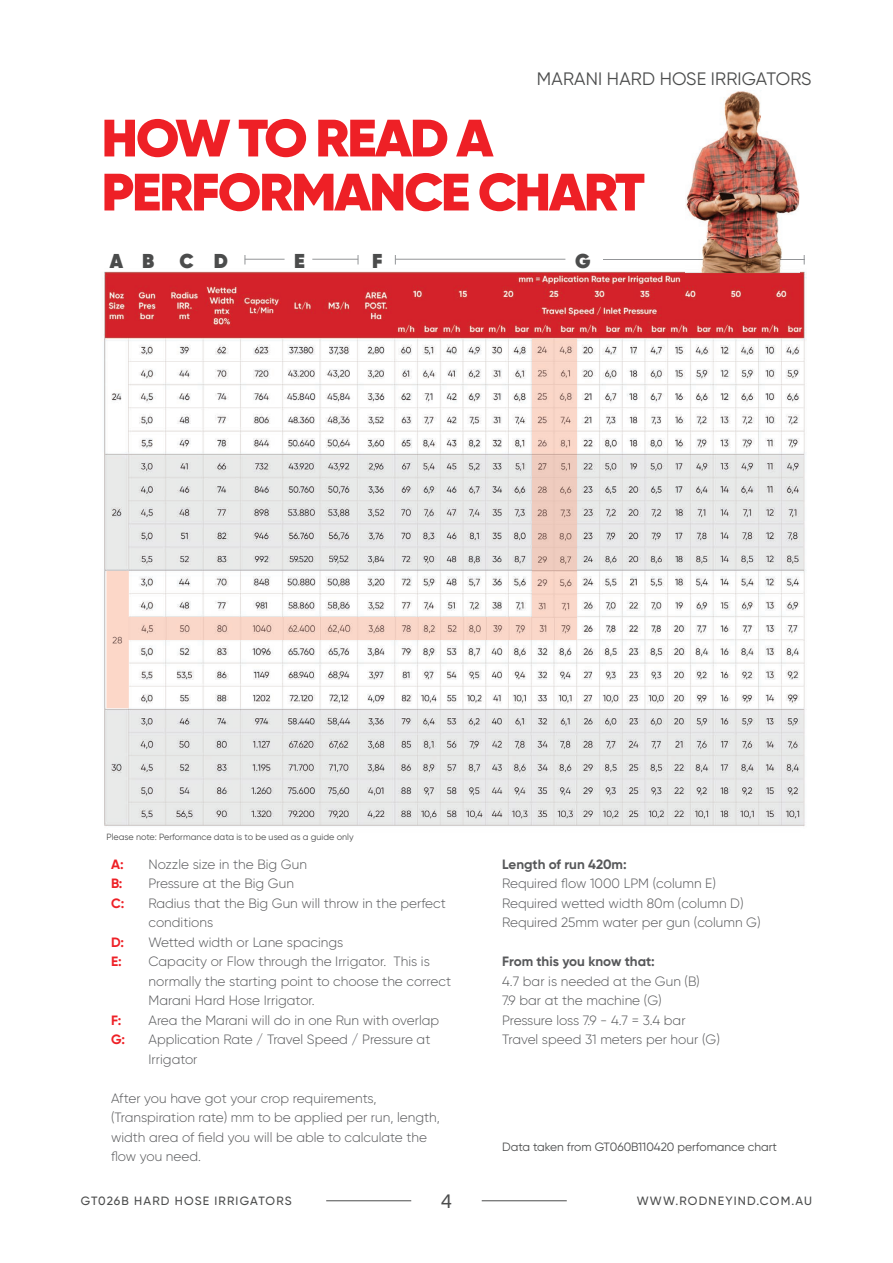
<style>
.page{position:relative;width:893px;height:1263px;background:#fff}
.page>*{position:absolute;margin:0;border:0;box-sizing:border-box;transform-origin:0 0}
.t1{font:900 52.5px/54px "Gilroy";letter-spacing:-.04em;color:#ee2026;scale:1.05 1}
.t2{font:800 20.1px "Gilroy";color:#4b4c4c}
.t3{font:18px "Gilroy";letter-spacing:.01em;color:#4b4c4c}
.t4{font:300 13.5px/19.5px "Gilroy";color:#57585a}
.t5{font:700 13.5px "Gilroy";color:#57585a}
.t6{font:700 13.5px "Gilroy";color:#ee2026}
.t7{font:500 12px "Gilroy";letter-spacing:.1em;color:#4b4c4c}
.t8{font:12px "Gilroy";color:#4b4c4c}
.t9{font:9px "Gilroy";color:#4b4c4c}
</style>
<div class="page">
<hr style="left:482px;top:1200px;width:85px;height:1px;background:#4b4c4c">
<hr style="left:326px;top:1200px;width:85px;height:1px;background:#4b4c4c">
<img style="left:103px;top:271px;width:704px;height:555px">
<hr style="left:603px;top:259px;width:201px;height:1px;background:#939598">
<hr style="left:245px;top:259px;width:40px;height:1px;background:#939598">
<hr style="left:312px;top:259px;width:46px;height:1px;background:#939598">
<hr style="left:395px;top:259px;width:170px;height:1px;background:#939598">
<img style="left:129px;top:617px;width:447px;height:22px">
<img style="left:106px;top:571px;width:23px;height:137px">
<img style="left:532px;top:338px;width:44px;height:279px">
<img style="left:685px;top:91px;width:114px;height:181px">
<img style="left:685px;top:259px;width:114px;height:1px">
<h3 class="t3" style="left:537px;top:68px;width:276px">MARANI HARD HOSE IRRIGATORS</h3>
<h1 class="t1" style="left:101px;top:111px;width:519px">HOW TO READ A<br>PERFORMANCE CHART</h1>
<h2 class="t2" style="left:110px;top:248px;width:46px">A B</h2>
<h2 class="t2" style="left:179px;top:248px;width:50px">C D</h2>
<h2 class="t2" style="left:294px;top:248px;width:12px">E</h2>
<h2 class="t2" style="left:372px;top:248px;width:12px">F</h2>
<h2 class="t2" style="left:575px;top:248px;width:17px">G</h2>
<p class="t9" style="left:106px;top:831px;width:249px">Please note: Performance data is to be used as a guide only</p>
<p class="t6" style="left:111px;top:856px;width:14px">A:</p>
<p class="t4" style="left:149px;top:854px;width:160px">Nozzle size in the Big Gun</p>
<p class="t6" style="left:111px;top:875px;width:13px">B:</p>
<p class="t4" style="left:149px;top:874px;width:147px">Pressure at the Big Gun</p>
<p class="t6" style="left:111px;top:894px;width:15px">C:</p>
<p class="t4" style="left:149px;top:893px;width:299px">Radius that the Big Gun will throw in the perfect conditions</p>
<p class="t6" style="left:111px;top:933px;width:14px">D:</p>
<p class="t4" style="left:149px;top:932px;width:196px">Wetted width or Lane spacings</p>
<p class="t6" style="left:111px;top:953px;width:12px">E:</p>
<p class="t4" style="left:149px;top:952px;width:304px">Capacity or Flow through the Irrigator. This is normally the starting point to choose the correct<br>Marani Hard Hose Irrigator.</p>
<p class="t6" style="left:111px;top:1011px;width:12px">F:</p>
<p class="t4" style="left:149px;top:1010px;width:292px">Area the Marani will do in one Run with overlap</p>
<p class="t6" style="left:111px;top:1031px;width:15px">G:</p>
<p class="t4" style="left:149px;top:1030px;width:283px">Application Rate / Travel Speed / Pressure at<br>Irrigator</p>
<p class="t4" style="left:111px;top:1088px;width:330px">After you have got your crop requirements, (Transpiration rate) mm to be applied per run, length, width area of field you will be able to calculate the flow you need.</p>
<p class="t5" style="left:502px;top:855px;width:126px">Length of run 420m:</p>
<p class="t4" style="left:502px;top:873px;width:260px">Required flow 1000 LPM (column E)<br>Required wetted width 80m (column D)<br>Required 25mm water per gun (column G)</p>
<p class="t5" style="left:502px;top:953px;width:154px">From this you know that:</p>
<p class="t4" style="left:502px;top:971px;width:219px">4.7 bar is needed at the Gun (B)<br>7.9 bar at the machine (G)<br>Pressure loss 7.9 - 4.7 = 3.4 bar<br>Travel speed 31 meters per hour (G)</p>
<p class="t8" style="left:502px;top:1139px;width:276px">Data taken from GT060B110420 perfomance chart</p>
<p class="t7" style="left:81px;top:1194px;width:212px">GT026B HARD H SE IRRIGATORS</p>
<p class="t7" style="left:637px;top:1194px;width:177px">WWW.RODNEYIND.COM.AU</p>
<p class="t7" style="left:103px;top:1194px;width:142px">THE IRRIGATOR BOOK</p>
<p class="t7" style="left:659px;top:1194px;width:177px">WWW.RODNEYIND.COM.AU</p>
</div>
